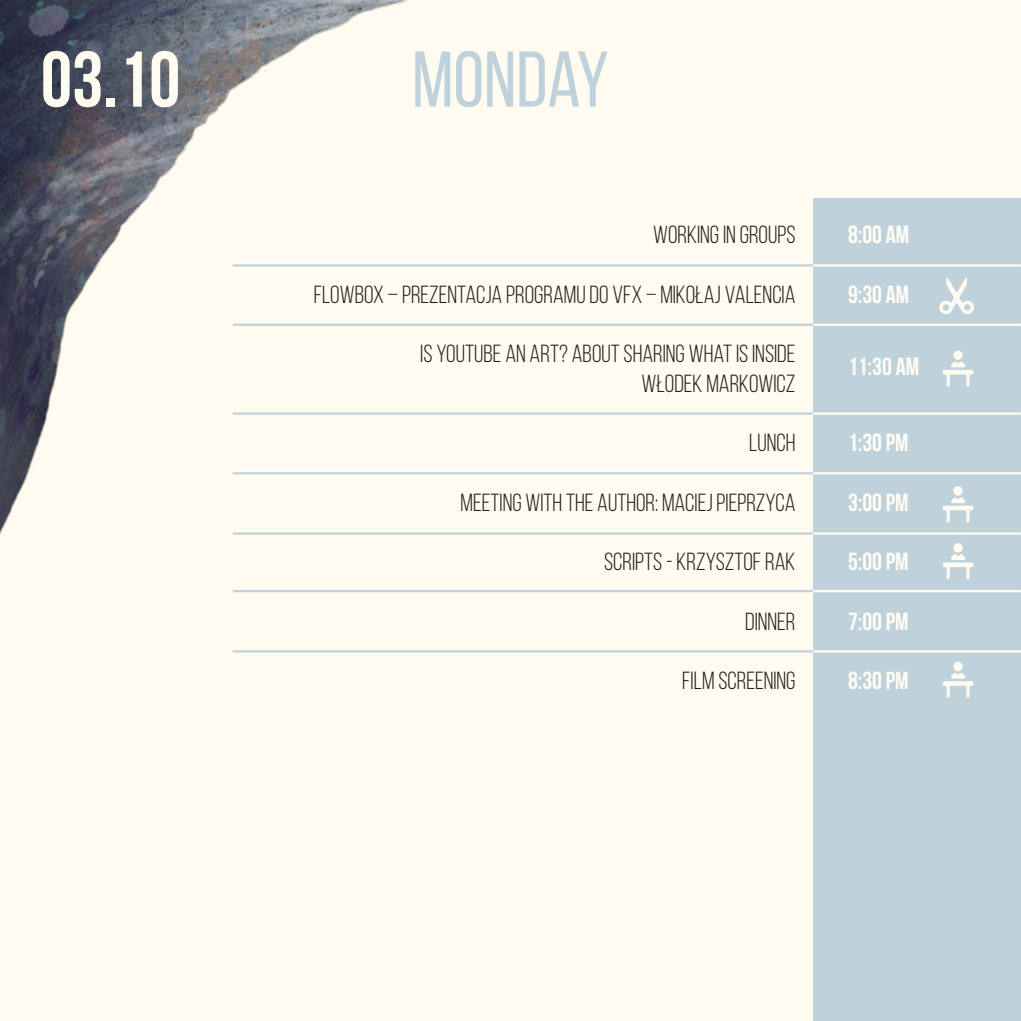
<style>
.page{position:relative;width:1021px;height:1021px;background:#fff}
.page>*{position:absolute;margin:0;border:0;box-sizing:border-box;transform-origin:0 0}
.t1{font:78.75px "Bebas Neue";color:#bfd2dc}
.t2{font:700 78.75px "Bebas Neue";color:#fffbf0}
.t3{font:24.75px/29.7px "Bebas Neue";color:#231f20;text-align:right}
.t4{font:700 24.75px "Bebas Neue";color:#fffcf3}
</style>
<div class="page">
<div style="left:0;top:0;width:1020px;height:1020px;background:#fffbf0"></div>
<img style="left:0;top:0;width:691px;height:653px">
<div style="left:813px;top:198px;width:207px;height:822px;background:#bfd2dc"></div>
<hr style="left:233px;top:264px;width:787px;height:2px;background:#bfd2dc">
<hr style="left:813px;top:264px;width:207px;height:2px;background:#fffbf0">
<hr style="left:233px;top:323px;width:787px;height:3px;background:#bfd2dc">
<hr style="left:813px;top:323px;width:207px;height:3px;background:#fffbf0">
<hr style="left:233px;top:412px;width:787px;height:2px;background:#bfd2dc">
<hr style="left:813px;top:412px;width:207px;height:2px;background:#fffbf0">
<hr style="left:233px;top:472px;width:787px;height:2px;background:#bfd2dc">
<hr style="left:813px;top:472px;width:207px;height:2px;background:#fffbf0">
<hr style="left:233px;top:532px;width:787px;height:2px;background:#bfd2dc">
<hr style="left:813px;top:532px;width:207px;height:2px;background:#fffbf0">
<hr style="left:233px;top:590px;width:787px;height:2px;background:#bfd2dc">
<hr style="left:813px;top:590px;width:207px;height:2px;background:#fffbf0">
<hr style="left:233px;top:650px;width:787px;height:2px;background:#bfd2dc">
<hr style="left:813px;top:650px;width:207px;height:2px;background:#fffbf0">
<div style="left:953px;top:350px;width:9px;height:10px;background:#fffbf0;border-radius:50%"></div>
<svg style="left:942px;top:361px;width:31px;height:26px"></svg>
<div style="left:953px;top:486px;width:9px;height:9px;background:#fffbf0;border-radius:50%"></div>
<svg style="left:942px;top:497px;width:31px;height:25px"></svg>
<div style="left:953px;top:543px;width:9px;height:9px;background:#fffbf0;border-radius:50%"></div>
<svg style="left:942px;top:554px;width:31px;height:25px"></svg>
<div style="left:953px;top:661px;width:9px;height:10px;background:#fffbf0;border-radius:50%"></div>
<svg style="left:942px;top:673px;width:31px;height:25px"></svg>
<svg style="left:939px;top:278px;width:35px;height:36px"></svg>
<hr style="left:1020px;top:198px;width:1px;height:822px;background:#bfd2dc">
<h1 class="t2" style="left:41px;top:36px;width:141px">03.10</h1>
<h1 class="t1" style="left:412px;top:37px;width:198px">MONDAY</h1>
<p class="t3" style="left:653px;top:220px;width:144px">WORKING IN GROUPS</p>
<p class="t4" style="left:848px;top:221px;width:63px">8:00 AM</p>
<p class="t3" style="left:314px;top:279px;width:483px">FLOWBOX – PREZENTACJA PROGRAMU DO VFX – MIKOŁAJ VALENCIA</p>
<p class="t4" style="left:848px;top:280px;width:63px">9:30 AM</p>
<p class="t3" style="left:420px;top:338px;width:377px">IS YOUTUBE AN ART? ABOUT SHARING WHAT IS INSIDE<br>WŁODEK MARKOWICZ</p>
<p class="t4" style="left:848px;top:353px;width:73px">11:30 AM</p>
<p class="t3" style="left:749px;top:427px;width:48px">LUNCH</p>
<p class="t4" style="left:848px;top:429px;width:62px">1:30 PM</p>
<p class="t3" style="left:460px;top:487px;width:336px">MEETING WITH THE AUTHOR: MACIEJ PIEPRZYCA</p>
<p class="t4" style="left:848px;top:488px;width:62px">3:00 PM</p>
<p class="t3" style="left:604px;top:546px;width:193px">SCRIPTS - KRZYSZTOF RAK</p>
<p class="t4" style="left:848px;top:548px;width:62px">5:00 PM</p>
<p class="t3" style="left:745px;top:606px;width:52px">DINNER</p>
<p class="t4" style="left:848px;top:607px;width:62px">7:00 PM</p>
<p class="t3" style="left:682px;top:665px;width:115px">FILM SCREENING</p>
<p class="t4" style="left:848px;top:666px;width:62px">8:30 PM</p>
</div>
